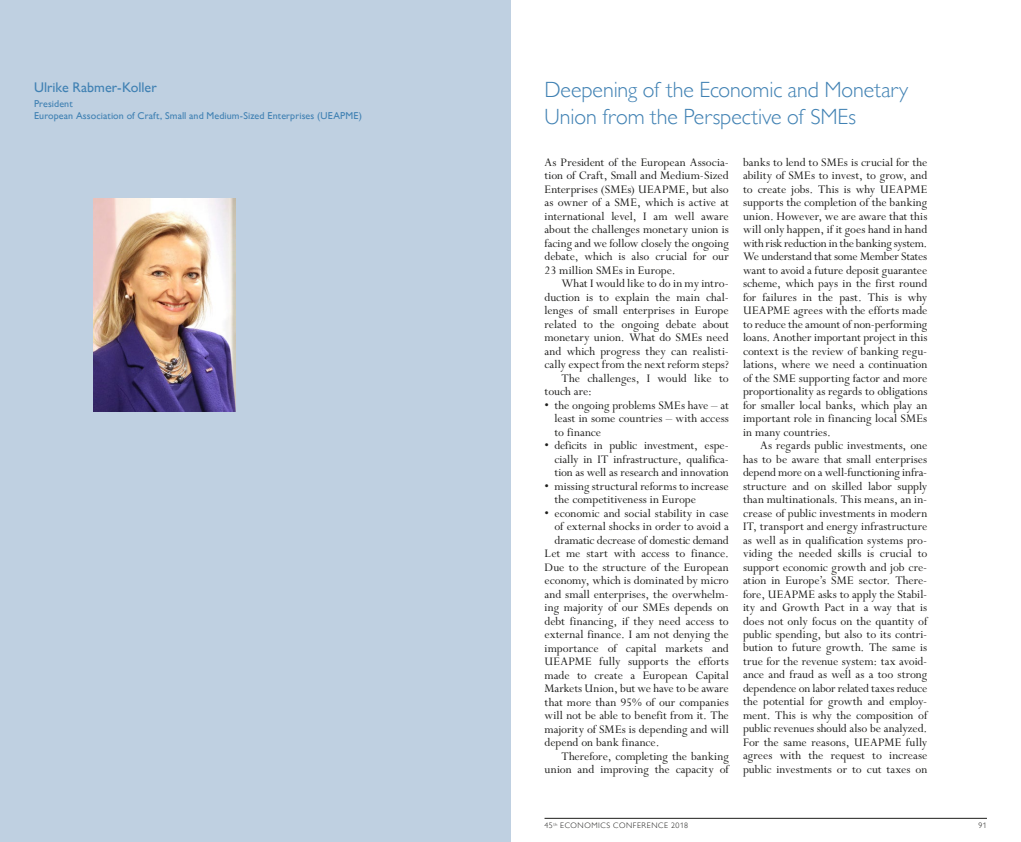
<style>
.page{position:relative;width:1021px;height:842px;background:#fff}
.page>*{position:absolute;margin:0;border:0;box-sizing:border-box;transform-origin:0 0}
.t1{font:300 22px/27px "Gill Sans MT Pro";letter-spacing:-.005em;color:#4081b3}
.t2{font:500 14px "Gill Sans MT Pro";color:#4081b3}
.t3{font:13px/13.5px "Perpetua Std";color:#1d1d1b;text-align:justify}
.t4{font:500 10px/12px "Gill Sans MT Pro";letter-spacing:.01em;color:#4081b3}
.t5{font:300 8px "Gill Sans MT Pro";letter-spacing:.065em;color:#1d1d1b}
</style>
<div class="page">
<hr style="left:544px;top:818px;width:442px;height:1px;background:#1d1d1b">
<div style="left:0;top:0;width:510px;height:842px;background:#bfd0e1"></div>
<img style="left:94px;top:198px;width:141px;height:213px">
<p class="t2" style="left:34px;top:79px;width:124px">Ulrike Rabmer-Koller</p>
<p class="t4" style="left:34px;top:97px;width:329px">President<br>European Association of Craft, Small and Medium-Sized Enterprises (UEAPME)</p>
<h1 class="t1" style="left:544px;top:75px;width:365px">Deepening of the Economic and Monetary<br>Union from the Perspective of SMEs</h1>
<p class="t3" style="left:544px;top:156px;width:186px">As President of the European Associa&shy;tion of Craft, Small and Medium-Sized Enterprises (SMEs) UEAPME, but also as owner of a SME, which is active at international level, I am well aware about the challenges monetary union is facing and we follow closely the ongoing debate, which is also crucial for our 23 million SMEs in Europe.</p>
<p class="t3" style="left:561px;top:277px;width:167px">What I would like to do in my intro-</p>
<p class="t3" style="left:544px;top:291px;width:186px">duction is to explain the main chal-</p>
<p class="t3" style="left:544px;top:304px;width:186px">lenges of small enterprises in Europe</p>
<p class="t3" style="left:544px;top:318px;width:186px">related to the ongoing debate about</p>
<p class="t3" style="left:544px;top:331px;width:186px">monetary union. What do SMEs need</p>
<p class="t3" style="left:544px;top:345px;width:186px">and which progress they can realisti-</p>
<p class="t3" style="left:544px;top:358px;width:186px">cally expect from the next reform steps?</p>
<p class="t3" style="left:561px;top:372px;width:169px">The challenges, I would like to</p>
<p class="t3" style="left:544px;top:385px;width:49px">touch are:</p>
<p class="t3" style="left:554px;top:399px;width:176px;text-indent:-10px">• the ongoing problems SMEs have – at least in some countries – with access to finance</p>
<p class="t3" style="left:554px;top:439px;width:176px;text-indent:-10px">• deficits in public investment, espe&shy;cially in IT infrastructure, qualifica&shy;tion as well as research and innovation</p>
<p class="t3" style="left:554px;top:480px;width:176px;text-indent:-10px">• missing structural reforms to increase the competitiveness in Europe</p>
<p class="t3" style="left:544px;top:507px;width:186px">• economic and social stability in case</p>
<p class="t3" style="left:554px;top:520px;width:176px">of external shocks in order to avoid a</p>
<p class="t3" style="left:554px;top:534px;width:176px">dramatic decrease of domestic demand</p>
<p class="t3" style="left:544px;top:547px;width:186px">Let me start with access to finance.</p>
<p class="t3" style="left:544px;top:561px;width:186px">Due to the structure of the European</p>
<p class="t3" style="left:544px;top:574px;width:186px">economy, which is dominated by micro</p>
<p class="t3" style="left:544px;top:588px;width:186px">and small enterprises, the overwhelm-</p>
<p class="t3" style="left:544px;top:601px;width:186px">ing majority of our SMEs depends on</p>
<p class="t3" style="left:544px;top:615px;width:186px">debt financing, if they need access to</p>
<p class="t3" style="left:544px;top:628px;width:186px">external finance. I am not denying the</p>
<p class="t3" style="left:544px;top:642px;width:186px">importance of capital markets and</p>
<p class="t3" style="left:544px;top:655px;width:186px">UEAPME fully supports the efforts</p>
<p class="t3" style="left:544px;top:669px;width:186px">made to create a European Capital</p>
<p class="t3" style="left:544px;top:682px;width:186px">Markets Union, but we have to be aware</p>
<p class="t3" style="left:544px;top:696px;width:186px">that more than 95% of our companies</p>
<p class="t3" style="left:544px;top:709px;width:186px">will not be able to benefit from it. The</p>
<p class="t3" style="left:544px;top:723px;width:186px">majority of SMEs is depending and will</p>
<p class="t3" style="left:544px;top:736px;width:116px">depend on bank finance.</p>
<p class="t3" style="left:561px;top:750px;width:169px">Therefore, completing the banking</p>
<p class="t3" style="left:544px;top:763px;width:186px">union and improving the capacity of</p>
<p class="t3" style="left:743px;top:156px;width:186px">banks to lend to SMEs is crucial for the ability of SMEs to invest, to grow, and to create jobs. This is why UEAPME supports the completion of the banking union. However, we are aware that this will only happen, if it goes hand in hand with risk reduction in the banking system.<br>We understand that some Member States want to avoid a future deposit guarantee scheme, which pays in the first round for failures in the past. This is why UEAPME agrees with the efforts made to reduce the amount of non-performing loans. Another important project in this context is the review of banking regu&shy;lations, where we need a continuation of the SME supporting factor and more proportionality as regards to obligations for smaller local banks, which play an important role in financing local SMEs in many countries.</p>
<p class="t3" style="left:743px;top:439px;width:186px;text-indent:17px">As regards public investments, one has to be aware that small enterprises depend more on a well-functioning infra&shy;structure and on skilled labor supply than multinationals. This means, an in&shy;crease of public investments in modern IT, transport and energy infrastructure as well as in qualification systems pro&shy;viding the needed skills is crucial to support economic growth and job cre&shy;ation in Europe’s SME sector. There&shy;fore, UEAPME asks to apply the Stabil&shy;ity and Growth Pact in a way that is does not only focus on the quantity of public spending, but also to its contri&shy;bution to future growth. The same is true for the revenue system: tax avoid&shy;ance and fraud as well as a too strong dependence on labor related taxes reduce the potential for growth and employ&shy;ment. This is why the composition of public revenues should also be analyzed.<br>For the same reasons, UEAPME fully agrees with the request to increase public investments or to cut taxes on</p>
<p class="t5" style="left:544px;top:821px;width:145px">45<sup>th</sup> ECONOMICS CONFERENCE 2018</p>
<p class="t5" style="left:978px;top:821px;width:10px">91</p>
</div>
